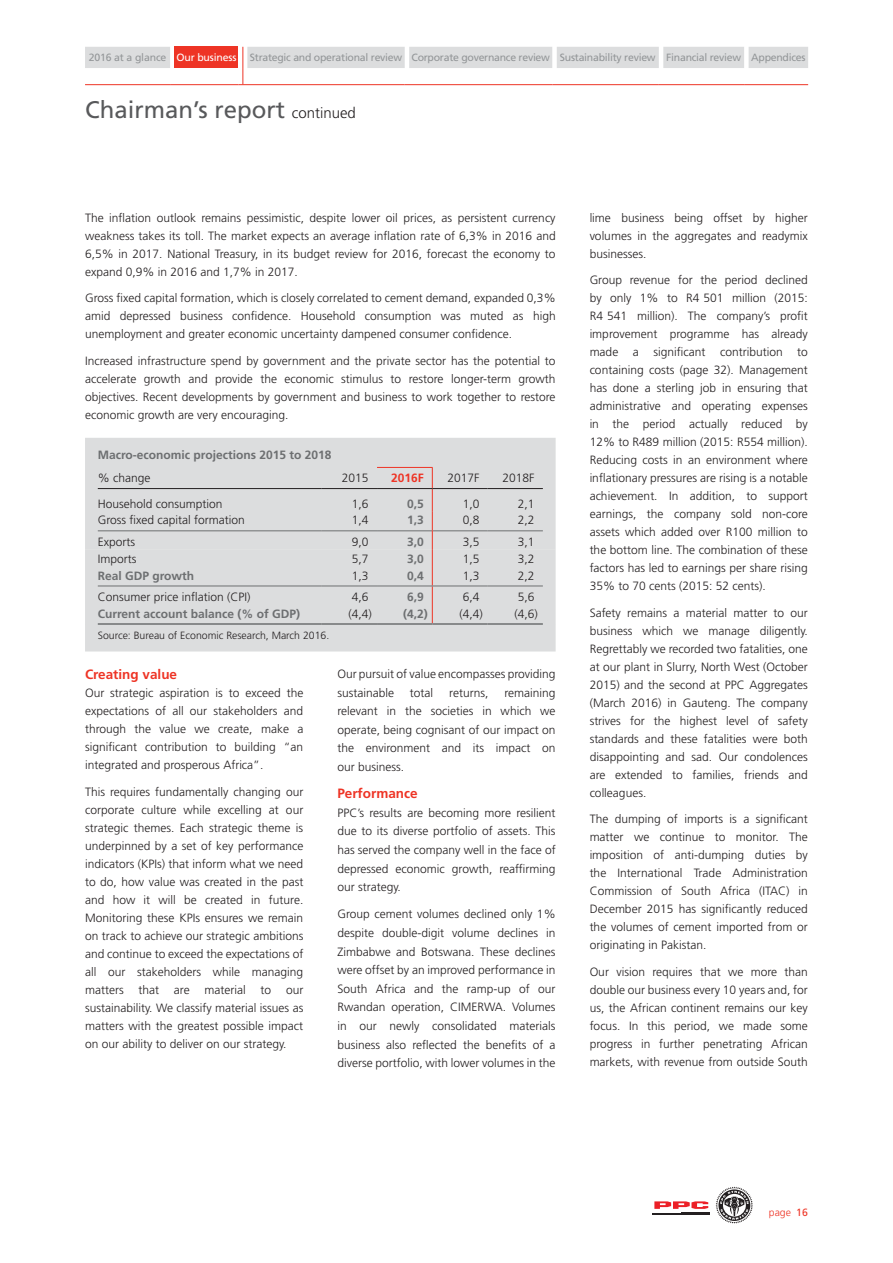
<style>
.page{position:relative;width:893px;height:1263px;background:#fff}
.page>*{position:absolute;margin:0;border:0;box-sizing:border-box;transform-origin:0 0}
.t1{font:24px "Frutiger LT Std";color:#58595b}
.t2{font:700 13.5px "Frutiger LT Std";color:#ee3425}
.t3{font:300 12px/18px "Frutiger LT Std";color:#231f20;text-align:justify}
.t4{font:700 12px "Frutiger LT Std";color:#6d6f71}
.t5{font:700 12px "Frutiger LT Std";color:#ee3425}
.t6{font:10.5px "Frutiger LT Std";letter-spacing:-.025em;color:#939698}
.t7{font:300 10.5px "Frutiger LT Std";color:#231f20}
.t8{font:300 10.5px "Frutiger LT Std";color:#ee3425}
.s1{color:#fff}
.s2{font-weight:300;font-size:15px;color:#231f20}
.s3{font-weight:400}
</style>
<div class="page">
<svg style="left:654px;top:1201px;width:54px;height:8px"></svg>
<svg style="left:716px;top:1186px;width:37px;height:37px"></svg>
<hr style="left:681px;top:1211px;width:29px;height:3px;background:#231f20">
<hr style="left:652px;top:1212px;width:35px;height:2px;background:#231f20">
<hr style="left:85px;top:84px;width:85px;height:1px;background:#ee3425">
<hr style="left:170px;top:84px;width:68px;height:1px;background:#ee3425">
<hr style="left:238px;top:84px;width:167px;height:1px;background:#ee3425">
<hr style="left:405px;top:84px;width:147px;height:1px;background:#ee3425">
<hr style="left:552px;top:84px;width:107px;height:1px;background:#ee3425">
<hr style="left:659px;top:84px;width:85px;height:1px;background:#ee3425">
<hr style="left:744px;top:84px;width:64px;height:1px;background:#ee3425">
<svg style="left:85px;top:47px;width:723px;height:37px"></svg>
<div style="left:85px;top:438px;width:471px;height:213px;background:#dcddde"></div>
<hr style="left:377px;top:467px;width:56px;height:1px;background:#ee3425">
<div style="left:85px;top:468px;width:471px;height:156px;background:#dcddde"></div>
<hr style="left:98px;top:623px;width:224px;height:2px;background:#6d6f71">
<hr style="left:322px;top:623px;width:55px;height:2px;background:#6d6f71">
<hr style="left:377px;top:623px;width:55px;height:2px;background:#6d6f71">
<hr style="left:432px;top:623px;width:56px;height:2px;background:#6d6f71">
<hr style="left:488px;top:623px;width:55px;height:2px;background:#6d6f71">
<hr style="left:98px;top:586px;width:224px;height:1px;background:#6d6f71">
<hr style="left:322px;top:586px;width:55px;height:1px;background:#6d6f71">
<hr style="left:377px;top:586px;width:55px;height:1px;background:#6d6f71">
<hr style="left:432px;top:586px;width:56px;height:1px;background:#6d6f71">
<hr style="left:488px;top:586px;width:55px;height:1px;background:#6d6f71">
<hr style="left:98px;top:488px;width:224px;height:1px;background:#231f20">
<hr style="left:322px;top:488px;width:55px;height:1px;background:#231f20">
<hr style="left:377px;top:488px;width:55px;height:1px;background:#231f20">
<hr style="left:432px;top:488px;width:56px;height:1px;background:#231f20">
<hr style="left:488px;top:488px;width:55px;height:1px;background:#231f20">
<p class="t6" style="left:89px;top:52px;width:149px">2016 at a glance <span class="s1">Our business</span></p>
<p class="t6" style="left:250px;top:52px;width:557px">Strategic and operational review Corporate governance review Sustainability review Financial review Appendices</p>
<h1 class="t1" style="left:85px;top:98px;width:272px">Chairman’s report <span class="s2">continued</span></h1>
<p class="t3" style="left:85px;top:209px;width:472px">The inflation outlook remains pessimistic, despite lower oil prices, as persistent currency weakness takes its toll. The market expects an average inflation rate of 6,3% in 2016 and 6,5% in 2017. National Treasury, in its budget review for 2016, forecast the economy to expand 0,9% in 2016 and 1,7% in 2017.</p>
<p class="t3" style="left:85px;top:290px;width:472px">Gross fixed capital formation, which is closely correlated to cement demand, expanded 0,3% amid depressed business confidence. Household consumption was muted as high unemployment and greater economic uncertainty dampened consumer confidence.</p>
<p class="t3" style="left:85px;top:352px;width:472px">Increased infrastructure spend by government and the private sector has the potential to accelerate growth and provide the economic stimulus to restore longer-term growth objectives. Recent developments by government and business to work together to restore economic growth are very encouraging.</p>
<p class="t4" style="left:98px;top:449px;width:235px">Macro-economic projections 2015 to 2018</p>
<p class="t3" style="left:98px;top:470px;width:54px">% change</p>
<p class="t3" style="left:342px;top:470px;width:28px">2015</p>
<p class="t5" style="left:391px;top:472px;width:34px">2016F</p>
<p class="t3" style="left:447px;top:470px;width:34px">2017F</p>
<p class="t3" style="left:502px;top:470px;width:34px">2018F</p>
<p class="t3" style="left:98px;top:495px;width:126px">Household consumption</p>
<p class="t3" style="left:352px;top:495px;width:18px">1,6</p>
<p class="t4" style="left:407px;top:498px;width:18px">0,5</p>
<p class="t3" style="left:463px;top:495px;width:18px">1,0</p>
<p class="t3" style="left:518px;top:495px;width:18px">2,1</p>
<p class="t3" style="left:98px;top:512px;width:149px">Gross fixed capital formation</p>
<p class="t3" style="left:352px;top:512px;width:18px">1,4</p>
<p class="t4" style="left:407px;top:514px;width:18px">1,3</p>
<p class="t3" style="left:463px;top:512px;width:18px">0,8</p>
<p class="t3" style="left:518px;top:512px;width:18px">2,2</p>
<p class="t3" style="left:98px;top:533px;width:39px">Exports</p>
<p class="t3" style="left:352px;top:533px;width:18px">9,0</p>
<p class="t4" style="left:407px;top:536px;width:18px">3,0</p>
<p class="t3" style="left:463px;top:533px;width:18px">3,5</p>
<p class="t3" style="left:518px;top:533px;width:18px">3,1</p>
<p class="t3" style="left:98px;top:550px;width:40px">Imports</p>
<p class="t3" style="left:352px;top:550px;width:18px">5,7</p>
<p class="t4" style="left:407px;top:553px;width:18px">3,0</p>
<p class="t3" style="left:463px;top:550px;width:18px">1,5</p>
<p class="t3" style="left:518px;top:550px;width:18px">3,2</p>
<p class="t4" style="left:98px;top:570px;width:98px">Real GDP growth</p>
<p class="t3" style="left:352px;top:567px;width:18px">1,3</p>
<p class="t4" style="left:407px;top:570px;width:18px">0,4</p>
<p class="t3" style="left:463px;top:567px;width:18px">1,3</p>
<p class="t3" style="left:518px;top:567px;width:18px">2,2</p>
<p class="t3" style="left:98px;top:588px;width:154px">Consumer price inflation (CPI)</p>
<p class="t3" style="left:352px;top:588px;width:18px">4,6</p>
<p class="t4" style="left:407px;top:591px;width:18px">6,9</p>
<p class="t3" style="left:463px;top:588px;width:18px">6,4</p>
<p class="t3" style="left:518px;top:588px;width:18px">5,6</p>
<p class="t4" style="left:98px;top:608px;width:204px">Current account balance (% of GDP)</p>
<p class="t3" style="left:348px;top:605px;width:25px">(4,4)</p>
<p class="t4" style="left:403px;top:608px;width:26px">(4,2)</p>
<p class="t3" style="left:459px;top:605px;width:25px">(4,4)</p>
<p class="t3" style="left:514px;top:605px;width:25px">(4,6)</p>
<p class="t7" style="left:98px;top:630px;width:233px">Source: Bureau of Economic Research, March 2016.</p>
<p class="t2" style="left:85px;top:668px;width:94px">Creating value</p>
<p class="t3" style="left:85px;top:685px;width:220px">Our strategic aspiration is to exceed the expectations of all our stakeholders and through the value we create, make a significant contribution to building “an integrated and prosperous Africa”.</p>
<p class="t3" style="left:85px;top:783px;width:220px">This requires fundamentally changing our corporate culture while excelling at our strategic themes. Each strategic theme is underpinned by a set of key performance indicators (KPIs) that inform what we need to do, how value was created in the past and how it will be created in future.<br>Monitoring these KPIs ensures we remain on track to achieve our strategic ambitions and continue to exceed the expectations of all our stakeholders while managing matters that are material to our sustainability. We classify material issues as matters with the greatest possible impact on our ability to deliver on our strategy.</p>
<p class="t3" style="left:337px;top:665px;width:220px;line-height:18.6px">Our pursuit of value encompasses providing sustainable</p>
<p class="t3" style="left:410px;top:684px;width:25px">total</p>
<p class="t3" style="left:449px;top:684px;width:41px">returns,</p>
<p class="t3" style="left:337px;top:684px;width:220px;line-height:18.6px;text-indent:167px">remaining relevant in the societies in which we operate, being cognisant of our impact on the environment and its impact on our business.</p>
<p class="t2" style="left:337px;top:787px;width:82px">Performance</p>
<p class="t3" style="left:337px;top:804px;width:220px;line-height:18.6px">PPC’s results are becoming more resilient due to its diverse portfolio of assets. This has served the company well in the face of depressed economic growth, reaffirming our strategy.</p>
<p class="t3" style="left:337px;top:905px;width:220px;line-height:18.6px">Group cement volumes declined only 1% despite double-digit volume declines in Zimbabwe and Botswana. These declines were offset by an improved performance in South Africa and the ramp-up of our Rwandan operation, CIMERWA. Volumes in our newly consolidated materials business also reflected the benefits of a diverse portfolio, with lower volumes in the</p>
<p class="t3" style="left:590px;top:209px;width:220px">lime business being offset by higher volumes in the aggregates and readymix businesses.</p>
<p class="t3" style="left:590px;top:272px;width:220px">Group revenue for the period declined by only 1% to R4 501 million (2015:<br>R4 541 million). The company’s profit improvement programme has already made a significant contribution to containing costs (page 32). Management has done a sterling job in ensuring that administrative and operating expenses in the period actually reduced by 12% to R489 million (2015: R554 million).<br>Reducing costs in an environment where inflationary pressures are rising is a notable achievement. In addition, to support earnings, the company sold non-core assets which added over R100 million to the bottom line. The combination of these factors has led to earnings per share rising 35% to 70 cents (2015: 52 cents).</p>
<p class="t3" style="left:590px;top:604px;width:220px">Safety remains a material matter to our business which we manage diligently.<br>Regrettably we recorded two fatalities, one at our plant in Slurry, North West (October 2015) and the second at PPC Aggregates (March 2016) in Gauteng. The company strives for the highest level of safety standards and these fatalities were both disappointing and sad. Our condolences are extended to families, friends and colleagues.</p>
<p class="t3" style="left:590px;top:811px;width:220px">The dumping of imports is a significant matter we continue to monitor. The imposition of anti-dumping duties by the International Trade Administration Commission of South Africa (ITAC) in December 2015 has significantly reduced the volumes of cement imported from or originating in Pakistan.</p>
<p class="t3" style="left:590px;top:963px;width:220px">Our vision requires that we more than double our business every 10 years and, for us, the African continent remains our key focus. In this period, we made some progress in further penetrating African markets, with revenue from outside South</p>
<p class="t8" style="left:769px;top:1207px;width:41px">page <span class="s3">16</span></p>
</div>
